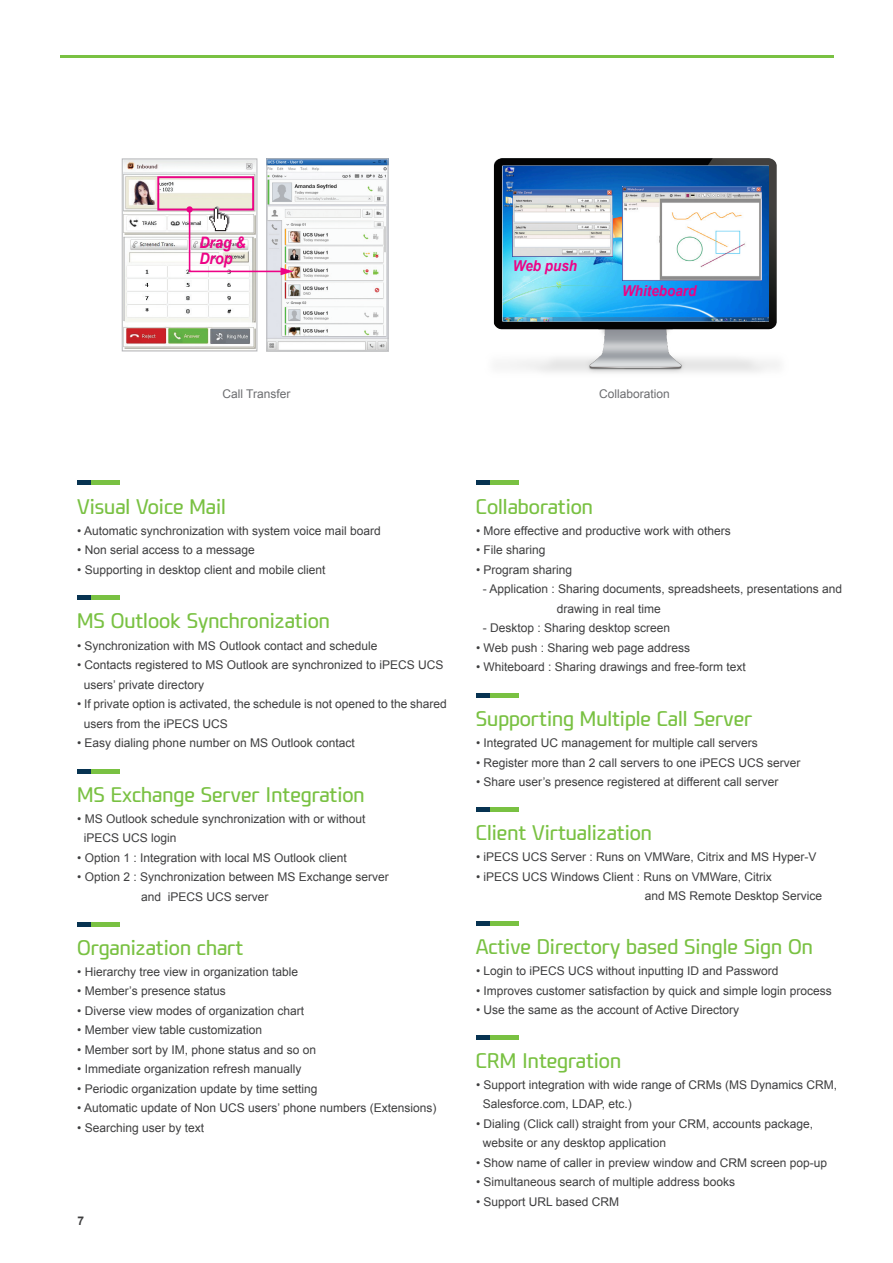
<style>
.page{position:relative;width:893px;height:1263px;background:#fff}
.page>*{position:absolute;margin:0;border:0;box-sizing:border-box;transform-origin:0 0}
.t1{font:19.5px "i PECS";color:#79c142}
.t2{font:italic 700 15.75px/15.8px "Arial";color:#ed0286;scale:.9 1}
.t3{font:italic 700 15px "Arial";color:#ed0286;scale:.9 1}
.t4{font:12px/19.5px "Arial";color:#3e3e3f}
.t5{font:12px "Arial";color:#6c6d70}
.t6{font:700 12px "Arial";color:#3e3e3f}
</style>
<div class="page">
<hr style="left:60px;top:55px;width:773px;height:2px;background:#79c142">
<img style="left:124px;top:161px;width:131px;height:188px">
<div style="left:122px;top:159px;width:135px;height:192px;border:1px solid #b7b8bb"></div>
<img style="left:269px;top:161px;width:117px;height:188px">
<div style="left:267px;top:159px;width:121px;height:192px;border:1px solid #b7b8bb"></div>
<div style="left:157px;top:176px;width:97px;height:34px;border:2px solid #ed0286"></div>
<svg style="left:188px;top:206px;width:105px;height:69px"></svg>
<img style="left:493px;top:158px;width:286px;height:215px">
<img style="left:503px;top:166px;width:266px;height:155px">
<img style="left:513px;top:219px;width:99px;height:38px">
<img style="left:513px;top:189px;width:99px;height:30px">
<img style="left:622px;top:187px;width:140px;height:93px">
<hr style="left:77px;top:596px;width:43px;height:4px;background:#79c142">
<hr style="left:77px;top:596px;width:14px;height:4px;background:#073351">
<hr style="left:77px;top:769px;width:43px;height:4px;background:#79c142">
<hr style="left:77px;top:769px;width:14px;height:4px;background:#073351">
<hr style="left:476px;top:481px;width:42px;height:4px;background:#79c142">
<hr style="left:476px;top:481px;width:13px;height:4px;background:#073351">
<hr style="left:77px;top:922px;width:43px;height:4px;background:#79c142">
<hr style="left:77px;top:922px;width:14px;height:4px;background:#073351">
<div style="left:476px;top:693px;width:42px;height:5px;background:#79c142"></div>
<div style="left:476px;top:693px;width:13px;height:5px;background:#073351"></div>
<div style="left:476px;top:807px;width:42px;height:5px;background:#79c142"></div>
<div style="left:476px;top:807px;width:13px;height:5px;background:#073351"></div>
<hr style="left:476px;top:921px;width:42px;height:4px;background:#79c142">
<hr style="left:476px;top:921px;width:13px;height:4px;background:#073351">
<hr style="left:476px;top:1035px;width:42px;height:4px;background:#79c142">
<hr style="left:476px;top:1035px;width:13px;height:4px;background:#073351">
<hr style="left:77px;top:481px;width:43px;height:4px;background:#79c142">
<hr style="left:77px;top:481px;width:14px;height:4px;background:#073351">
<p class="t2" style="left:199px;top:235px;width:53px">Drag &amp;<br>Drop</p>
<p class="t5" style="left:222px;top:386px;width:70px">Call Transfer</p>
<p class="t3" style="left:513px;top:256px;width:73px">Web push</p>
<p class="t3" style="left:622px;top:281px;width:84px">Whiteboard</p>
<p class="t5" style="left:599px;top:386px;width:72px">Collaboration</p>
<p class="t1" style="left:77px;top:494px;width:150px">Visual Voice Mail</p>
<p class="t4" style="left:77px;top:521px;width:305px">• Automatic synchronization with system voice mail board</p>
<p class="t4" style="left:77px;top:540px;width:179px">• Non serial access to a message</p>
<p class="t4" style="left:77px;top:560px;width:250px">• Supporting in desktop client and mobile client</p>
<p class="t1" style="left:77px;top:608px;width:254px">MS Outlook Synchronization</p>
<p class="t4" style="left:77px;top:636px;width:302px">• Synchronization with MS Outlook contact and schedule</p>
<p class="t4" style="left:84px;top:655px;width:361px;text-indent:-7px">• Contacts registered to MS Outlook are synchronized to iPECS UCS users’ private directory</p>
<p class="t4" style="left:77px;top:694px;width:371px">• If private option is activated, the schedule is not opened to the shared</p>
<p class="t4" style="left:84px;top:714px;width:146px">users from the iPECS UCS</p>
<p class="t4" style="left:77px;top:733px;width:279px">• Easy dialing phone number on MS Outlook contact</p>
<p class="t1" style="left:77px;top:782px;width:289px">MS Exchange Server Integration</p>
<p class="t4" style="left:77px;top:809px;width:290px">• MS Outlook schedule synchronization with or without</p>
<p class="t4" style="left:84px;top:828px;width:94px">iPECS UCS login</p>
<p class="t4" style="left:77px;top:848px;width:271px">• Option 1 : Integration with local MS Outlook client</p>
<p class="t4" style="left:77px;top:867px;width:313px">• Option 2 : Synchronization between MS Exchange server</p>
<p class="t4" style="left:141px;top:887px;width:129px">and iPECS UCS server</p>
<p class="t1" style="left:77px;top:935px;width:168px">Organization chart</p>
<p class="t4" style="left:77px;top:962px;width:222px">• Hierarchy tree view in organization table</p>
<p class="t4" style="left:77px;top:981px;width:150px">• Member’s presence status</p>
<p class="t4" style="left:77px;top:1001px;width:228px">• Diverse view modes of organization chart</p>
<p class="t4" style="left:77px;top:1020px;width:186px">• Member view table customization</p>
<p class="t4" style="left:77px;top:1040px;width:240px">• Member sort by IM, phone status and so on</p>
<p class="t4" style="left:77px;top:1059px;width:226px">• Immediate organization refresh manually</p>
<p class="t4" style="left:77px;top:1079px;width:242px">• Periodic organization update by time setting</p>
<p class="t4" style="left:77px;top:1098px;width:361px">• Automatic update of Non UCS users’ phone numbers (Extensions)</p>
<p class="t4" style="left:77px;top:1118px;width:128px">• Searching user by text</p>
<p class="t6" style="left:78px;top:1213px;width:8px">7</p>
<p class="t1" style="left:476px;top:494px;width:119px">Collaboration</p>
<p class="t4" style="left:476px;top:521px;width:256px">• More effective and productive work with others</p>
<p class="t4" style="left:476px;top:540px;width:71px">• File sharing</p>
<p class="t4" style="left:476px;top:560px;width:98px">• Program sharing</p>
<p class="t4" style="left:557px;top:579px;width:287px;text-indent:-74px">- Application : Sharing documents, spreadsheets, presentations and drawing in real time</p>
<p class="t4" style="left:483px;top:618px;width:189px">- Desktop : Sharing desktop screen</p>
<p class="t4" style="left:476px;top:638px;width:216px">• Web push : Sharing web page address</p>
<p class="t4" style="left:476px;top:657px;width:271px">• Whiteboard : Sharing drawings and free-form text</p>
<p class="t1" style="left:476px;top:706px;width:278px">Supporting Multiple Call Server</p>
<p class="t4" style="left:476px;top:734px;width:283px">• Integrated UC management for multiple call servers</p>
<p class="t4" style="left:476px;top:753px;width:326px">• Register more than 2 call servers to one iPECS UCS server</p>
<p class="t4" style="left:476px;top:773px;width:304px">• Share user’s presence registered at different call server</p>
<p class="t1" style="left:476px;top:820px;width:178px">Client Virtualization</p>
<p class="t4" style="left:476px;top:847px;width:342px">• iPECS UCS Server : Runs on VMWare, Citrix and MS Hyper-V</p>
<p class="t4" style="left:645px;top:867px;width:179px;text-indent:-169px">• iPECS UCS Windows Client : Runs on VMWare, Citrix<br>and MS Remote Desktop Service</p>
<p class="t1" style="left:476px;top:934px;width:338px">Active Directory based Single Sign On</p>
<p class="t4" style="left:476px;top:961px;width:304px">• Login to iPECS UCS without inputting ID and Password</p>
<p class="t4" style="left:476px;top:981px;width:357px">• Improves customer satisfaction by quick and simple login process</p>
<p class="t4" style="left:476px;top:1000px;width:264px">• Use the same as the account of Active Directory</p>
<p class="t1" style="left:476px;top:1048px;width:147px">CRM Integration</p>
<p class="t4" style="left:483px;top:1075px;width:356px;text-indent:-7px">• Support integration with wide range of CRMs (MS Dynamics CRM,<br>Salesforce.com, LDAP, etc.)</p>
<p class="t4" style="left:483px;top:1114px;width:332px;text-indent:-7px">• Dialing (Click call) straight from your CRM, accounts package, website or any desktop application</p>
<p class="t4" style="left:476px;top:1153px;width:352px">• Show name of caller in preview window and CRM screen pop-up</p>
<p class="t4" style="left:476px;top:1172px;width:260px">• Simultaneous search of multiple address books</p>
<p class="t4" style="left:476px;top:1192px;width:145px">• Support URL based CRM</p>
</div>
